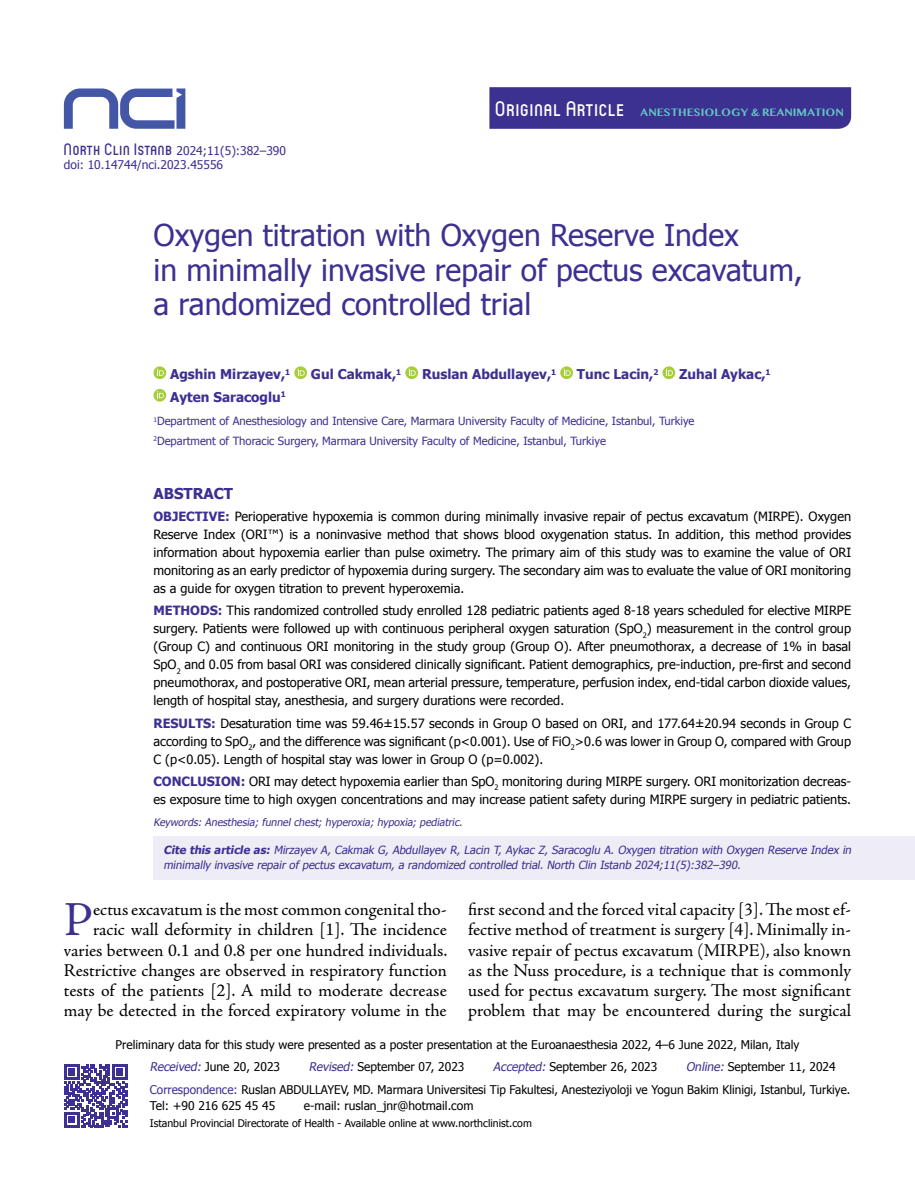
<style>
.page{position:relative;width:915px;height:1191px;background:#fff}
.page>*{position:absolute;margin:0;border:0;box-sizing:border-box;transform-origin:0 0}
.t1{font:48.9px "Adobe Jenson Pro";color:#3c3091}
.t2{font:30px/34.5px "Tahoma";color:#3c3091}
.t3{font:18px/20.2px "Adobe Jenson Pro";letter-spacing:-.005em;color:#000;text-align:right}
.t4{font:700 15px "Tahoma";color:#3c3091}
.t5{font:700 13.5px "Tahoma";color:#3c3091}
.t6{font:12.75px/18px "Tahoma";color:#000;text-align:justify}
.t7{font:12px/23px "Tahoma";color:#000}
.t8{font:12px/14.4px "Tahoma";color:#3c3091}
.t9{font:italic 11.25px/15px "Tahoma";letter-spacing:-.005em;color:#3c3091}
.t10{font:11.25px/19.5px "Tahoma";color:#3c3091}
.t11{font:700 11.25px "Tamil MN";color:#62c6c1}
.t12{font:10.5px "Tahoma";color:#000}
.t13{font:italic 10.5px "Tahoma";color:#3c3091}
.s1{font-family:"Circula";font-weight:500;font-size:16.5px}
.s2{font-family:"Circula";font-weight:500;font-size:21px;color:#fff}
.s3{font-weight:700;color:#3c3091}
.s4{font-weight:700}
.s5{font-style:italic;color:#3c3091}
.s6{color:#3c3091}
</style>
<div class="page">
<svg style="left:153px;top:366px;width:13px;height:13px"></svg>
<svg style="left:157px;top:369px;width:7px;height:7px"></svg>
<svg style="left:294px;top:366px;width:13px;height:13px"></svg>
<svg style="left:297px;top:369px;width:7px;height:7px"></svg>
<svg style="left:405px;top:366px;width:13px;height:13px"></svg>
<svg style="left:408px;top:369px;width:7px;height:7px"></svg>
<svg style="left:560px;top:366px;width:12px;height:13px"></svg>
<svg style="left:563px;top:369px;width:7px;height:7px"></svg>
<svg style="left:662px;top:366px;width:13px;height:13px"></svg>
<svg style="left:665px;top:369px;width:7px;height:7px"></svg>
<svg style="left:153px;top:389px;width:13px;height:12px"></svg>
<svg style="left:157px;top:391px;width:7px;height:7px"></svg>
<svg style="left:64px;top:88px;width:121px;height:41px"></svg>
<div style="left:489px;top:87px;width:361px;height:42px;background:#3c3091"></div>
<svg style="left:64px;top:1064px;width:63px;height:63px"></svg>
<div style="left:153px;top:836px;width:761px;height:43px;background:#eeedf5"></div>
<p class="t8" style="left:64px;top:143px;width:224px"><span class="s1">North Clin Istanb</span> 2024;11(5):382–390 doi: 10.14744/nci.2023.45556</p>
<p class="t11" style="left:495px;top:105px;width:350px"><span class="s2">Orıgınal Article</span> ANESTHESIOLOGY &amp; REANIMATION</p>
<h2 class="t2" style="left:153px;top:217px;width:650px">Oxygen titration with Oxygen Reserve Index<br>in minimally invasive repair of pectus excavatum, a randomized controlled trial</h2>
<p class="t5" style="left:170px;top:365px;width:121px">Agshin Mirzayev,<sup>1</sup></p>
<p class="t5" style="left:311px;top:365px;width:92px">Gul Cakmak,<sup>1</sup></p>
<p class="t5" style="left:422px;top:365px;width:136px">Ruslan Abdullayev,<sup>1</sup></p>
<p class="t5" style="left:576px;top:365px;width:83px">Tunc Lacin,<sup>2</sup></p>
<p class="t5" style="left:679px;top:365px;width:93px">Zuhal Aykac,<sup>1</sup></p>
<p class="t5" style="left:170px;top:387px;width:117px">Ayten Saracoglu<sup>1</sup></p>
<p class="t10" style="left:153px;top:411px;width:542px"><sup>1</sup>Department of Anesthesiology and Intensive Care, Marmara University Faculty of Medicine, Istanbul, Turkiye<br><sup>2</sup>Department of Thoracic Surgery, Marmara University Faculty of Medicine, Istanbul, Turkiye</p>
<p class="t4" style="left:153px;top:483px;width:81px">ABSTRACT</p>
<p class="t6" style="left:153px;top:507px;width:699px"><span class="s3">OBJECTIVE:</span> Perioperative hypoxemia is common during minimally invasive repair of pectus excavatum (MIRPE). Oxygen Reserve Index (ORI™) is a noninvasive method that shows blood oxygenation status. In addition, this method provides information about hypoxemia earlier than pulse oximetry. The primary aim of this study was to examine the value of ORI monitoring as an early predictor of hypoxemia during surgery. The secondary aim was to evaluate the value of ORI monitoring as a guide for oxygen titration to prevent hyperoxemia.</p>
<p class="t6" style="left:153px;top:601px;width:699px"><span class="s3">METHODS:</span> This randomized controlled study enrolled 128 pediatric patients aged 8-18 years scheduled for elective MIRPE surgery. Patients were followed up with continuous peripheral oxygen saturation (SpO<sub>2</sub>) measurement in the control group (Group C) and continuous ORI monitoring in the study group (Group O). After pneumothorax, a decrease of 1% in basal SpO<sub>2</sub> and 0.05 from basal ORI was considered clinically significant. Patient demographics, pre-induction, pre-first and second pneumothorax, and postoperative ORI, mean arterial pressure, temperature, perfusion index, end-tidal carbon dioxide values, length of hospital stay, anesthesia, and surgery durations were recorded.</p>
<p class="t6" style="left:153px;top:713px;width:699px"><span class="s3">RESULTS:</span> Desaturation time was 59.46±15.57 seconds in Group O based on ORI, and 177.64±20.94 seconds in Group C according to SpO<sub>2</sub>, and the difference was significant (p&lt;0.001). Use of FiO<sub>2</sub>&gt;0.6 was lower in Group O, compared with Group C (p&lt;0.05). Length of hospital stay was lower in Group O (p=0.002).</p>
<p class="t6" style="left:153px;top:772px;width:699px"><span class="s3">CONCLUSION:</span> ORI may detect hypoxemia earlier than SpO<sub>2</sub> monitoring during MIRPE surgery. ORI monitorization decreas&shy;es exposure time to high oxygen concentrations and may increase patient safety during MIRPE surgery in pediatric patients.</p>
<p class="t13" style="left:153px;top:815px;width:312px">Keywords: Anesthesia; funnel chest; hyperoxia; hypoxia; pediatric.</p>
<p class="t9" style="left:163px;top:842px;width:691px"><span class="s4">Cite this article as:</span> Mirzayev A, Cakmak G, Abdullayev R, Lacin T, Aykac Z, Saracoglu A. Oxygen titration with Oxygen Reserve Index in minimally invasive repair of pectus excavatum, a randomized controlled trial. North Clin Istanb 2024;11(5):382–390.</p>
<p class="t3" style="left:64px;top:899px;width:385px">ectus excavatum is the most common congenital tho&shy;racic wall deformity in children [1]. The incidence varies between 0.1 and 0.8 per one hundred individuals.<br>Restrictive changes are observed in respiratory function tests of the patients [2]. A mild to moderate decrease may be detected in the forced expiratory volume in the</p>
<p class="t3" style="left:468px;top:899px;width:384px;text-align:justify">first second and the forced vital capacity [3]. The most ef&shy;fective method of treatment is surgery [4]. Minimally in&shy;vasive repair of pectus excavatum (MIRPE), also known as the Nuss procedure, is a technique that is commonly used for pectus excavatum surgery. The most significant problem that may be encountered during the surgical</p>
<h1 class="t1" style="left:64px;top:892px;width:31px">P</h1>
<p class="t7" style="left:115px;top:1033px;width:685px">Preliminary data for this study were presented as a poster presentation at the Euroanaesthesia 2022, 4–6 June 2022, Milan, Italy</p>
<p class="t7" style="left:150px;top:1054px;width:701px;text-indent:536px"><span class="s5">Online:</span> September 11, 2024<br><span class="s6">Correspondence:</span> Ruslan ABDULLAYEV, MD. Marmara Universitesi Tip Fakultesi, Anesteziyoloji ve Yogun Bakim Klinigi, Istanbul, Turkiye.</p>
<p class="t7" style="left:150px;top:1094px;width:127px">Tel: +90 216 625 45 45</p>
<p class="t7" style="left:304px;top:1094px;width:171px">e-mail: ruslan_jnr@hotmail.com</p>
<p class="t12" style="left:150px;top:1116px;width:383px">Istanbul Provincial Directorate of Health - Available online at www.northclinist.com</p>
<p class="t7" style="left:150px;top:1054px;width:132px"><span class="s5">Received:</span> June 20, 2023</p>
<p class="t7" style="left:309px;top:1054px;width:157px"><span class="s5">Revised:</span> September 07, 2023</p>
<p class="t7" style="left:493px;top:1054px;width:165px"><span class="s5">Accepted:</span> September 26, 2023</p>
</div>
